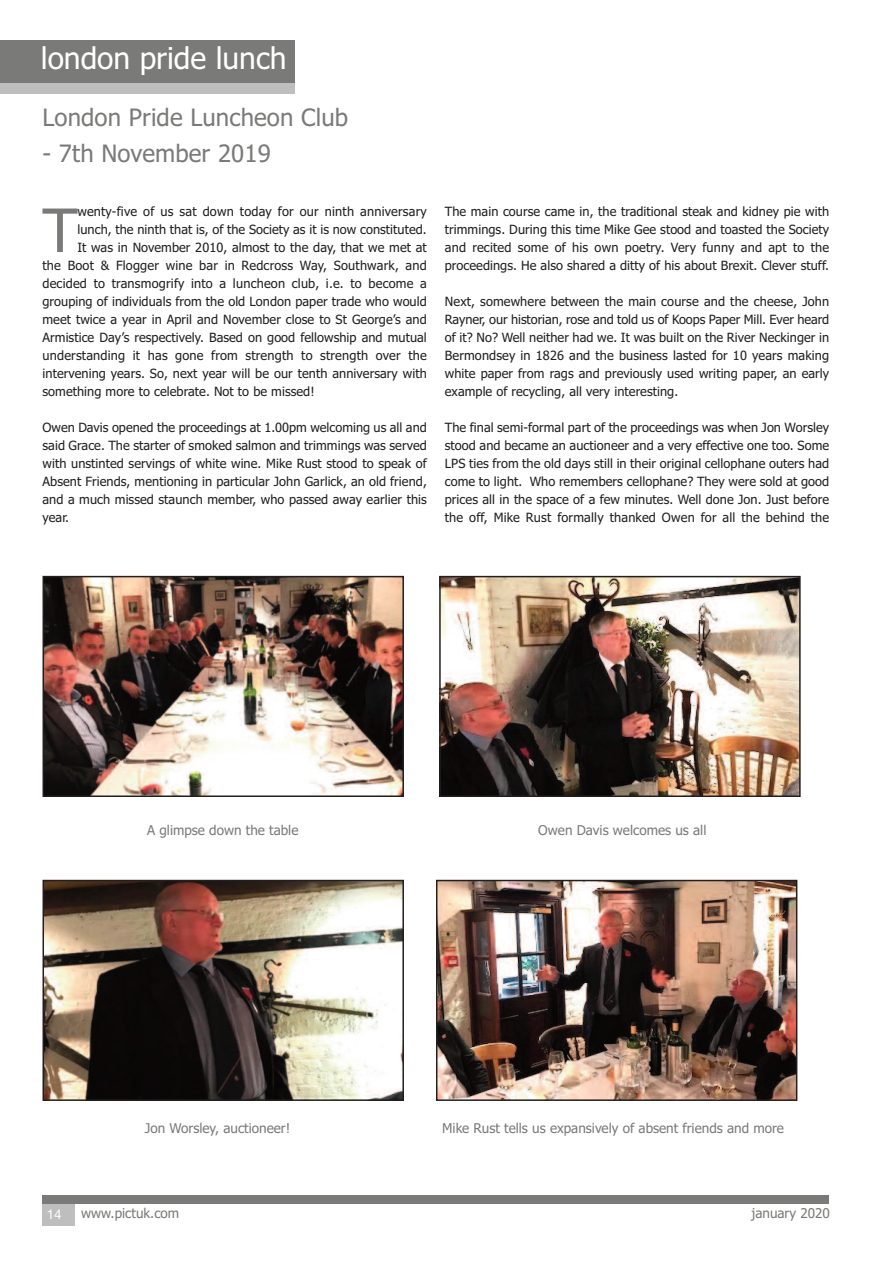
<style>
.page{position:relative;width:893px;height:1263px;background:#fff}
.page>*{position:absolute;margin:0;border:0;box-sizing:border-box;transform-origin:0 0}
.t1{font:59.85px "Tahoma";color:#7a7b79}
.t2{font:30px "Tahoma";color:#fff}
.t3{font:24px "Tahoma";letter-spacing:.005em;color:#7a7b79}
.t4{font:13.5px "Tahoma";color:#7a7b79}
.t5{font:13.5px "Helvetica Neue LT Com";color:#fff}
.t6{font:12.75px/18px "Tahoma";letter-spacing:.005em;color:#231f20;text-align:justify}
</style>
<div class="page">
<div style="left:43px;top:1201px;width:32px;height:24px;background:#bfbebe"></div>
<div style="left:43px;top:1195px;width:786px;height:8px;background:#7a7b79"></div>
<div style="left:0;top:48px;width:295px;height:46px;background:#bfbebe"></div>
<div style="left:0;top:40px;width:295px;height:43px;background:#7a7b79"></div>
<img style="left:46px;top:579px;width:355px;height:215px">
<div style="left:43px;top:576px;width:361px;height:221px;border:2px solid #231f20"></div>
<img style="left:442px;top:579px;width:356px;height:215px">
<div style="left:439px;top:576px;width:362px;height:221px;border:2px solid #231f20"></div>
<img style="left:46px;top:883px;width:355px;height:215px">
<div style="left:43px;top:880px;width:361px;height:221px;border:2px solid #231f20"></div>
<img style="left:439px;top:883px;width:355px;height:215px">
<div style="left:436px;top:880px;width:361px;height:221px;border:2px solid #231f20"></div>
<h2 class="t2" style="left:41px;top:41px;width:247px">london pride lunch</h2>
<h3 class="t3" style="left:43px;top:104px;width:307px">London Pride Luncheon Club</h3>
<h3 class="t3" style="left:43px;top:140px;width:230px">- 7th November 2019</h3>
<h1 class="t1" style="left:43px;top:196px;width:36px">T</h1>
<p class="t6" style="left:77px;top:203px;width:351px">wenty-five of us sat down today for our ninth anniversary</p>
<p class="t6" style="left:77px;top:221px;width:351px">lunch, the ninth that is, of the Society as it is now constituted.</p>
<p class="t6" style="left:77px;top:239px;width:351px">It was in November 2010, almost to the day, that we met at</p>
<p class="t6" style="left:43px;top:257px;width:386px">the Boot &amp; Flogger wine bar in Redcross Way, Southwark, and</p>
<p class="t6" style="left:43px;top:275px;width:386px">decided to transmogrify into a luncheon club, i.e. to become a</p>
<p class="t6" style="left:43px;top:293px;width:386px">grouping of individuals from the old London paper trade who would</p>
<p class="t6" style="left:43px;top:311px;width:386px">meet twice a year in April and November close to St George’s and</p>
<p class="t6" style="left:43px;top:329px;width:386px">Armistice Day’s respectively. Based on good fellowship and mutual</p>
<p class="t6" style="left:43px;top:347px;width:386px">understanding it has gone from strength to strength over the</p>
<p class="t6" style="left:43px;top:365px;width:386px">intervening years. So, next year will be our tenth anniversary with</p>
<p class="t6" style="left:43px;top:383px;width:274px">something more to celebrate. Not to be missed!</p>
<p class="t6" style="left:43px;top:419px;width:386px">Owen Davis opened the proceedings at 1.00pm welcoming us all and said Grace. The starter of smoked salmon and trimmings was served with unstinted servings of white wine. Mike Rust stood to speak of Absent Friends, mentioning in particular John Garlick, an old friend, and a much missed staunch member, who passed away earlier this year.</p>
<p class="t6" style="left:445px;top:203px;width:386px">The main course came in, the traditional steak and kidney pie with trimmings. During this time Mike Gee stood and toasted the Society and recited some of his own poetry. Very funny and apt to the proceedings. He also shared a ditty of his about Brexit. Clever stuff.</p>
<p class="t6" style="left:445px;top:293px;width:386px">Next, somewhere between the main course and the cheese, John Rayner, our historian, rose and told us of Koops Paper Mill. Ever heard of it? No? Well neither had we. It was built on the River Neckinger in Bermondsey in 1826 and the business lasted for 10 years making white paper from rags and previously used writing paper, an early example of recycling, all very interesting.</p>
<p class="t6" style="left:445px;top:419px;width:386px">The final semi-formal part of the proceedings was when Jon Worsley stood and became an auctioneer and a very effective one too. Some LPS ties from the old days still in their original cellophane outers had come to light. Who remembers cellophane? They were sold at good prices all in the space of a few minutes. Well done Jon. Just before the off, Mike Rust formally thanked Owen for all the behind the</p>
<p class="t4" style="left:147px;top:823px;width:153px">A glimpse down the table</p>
<p class="t4" style="left:538px;top:823px;width:170px">Owen Davis welcomes us all</p>
<p class="t4" style="left:145px;top:1120px;width:147px">Jon Worsley, auctioneer!</p>
<p class="t4" style="left:442px;top:1120px;width:343px">Mike Rust tells us expansively of absent friends and more</p>
<p class="t5" style="left:47px;top:1206px;width:16px">14</p>
<p class="t4" style="left:81px;top:1205px;width:100px">www.pictuk.com</p>
<p class="t4" style="left:752px;top:1205px;width:80px">january 2020</p>
</div>
